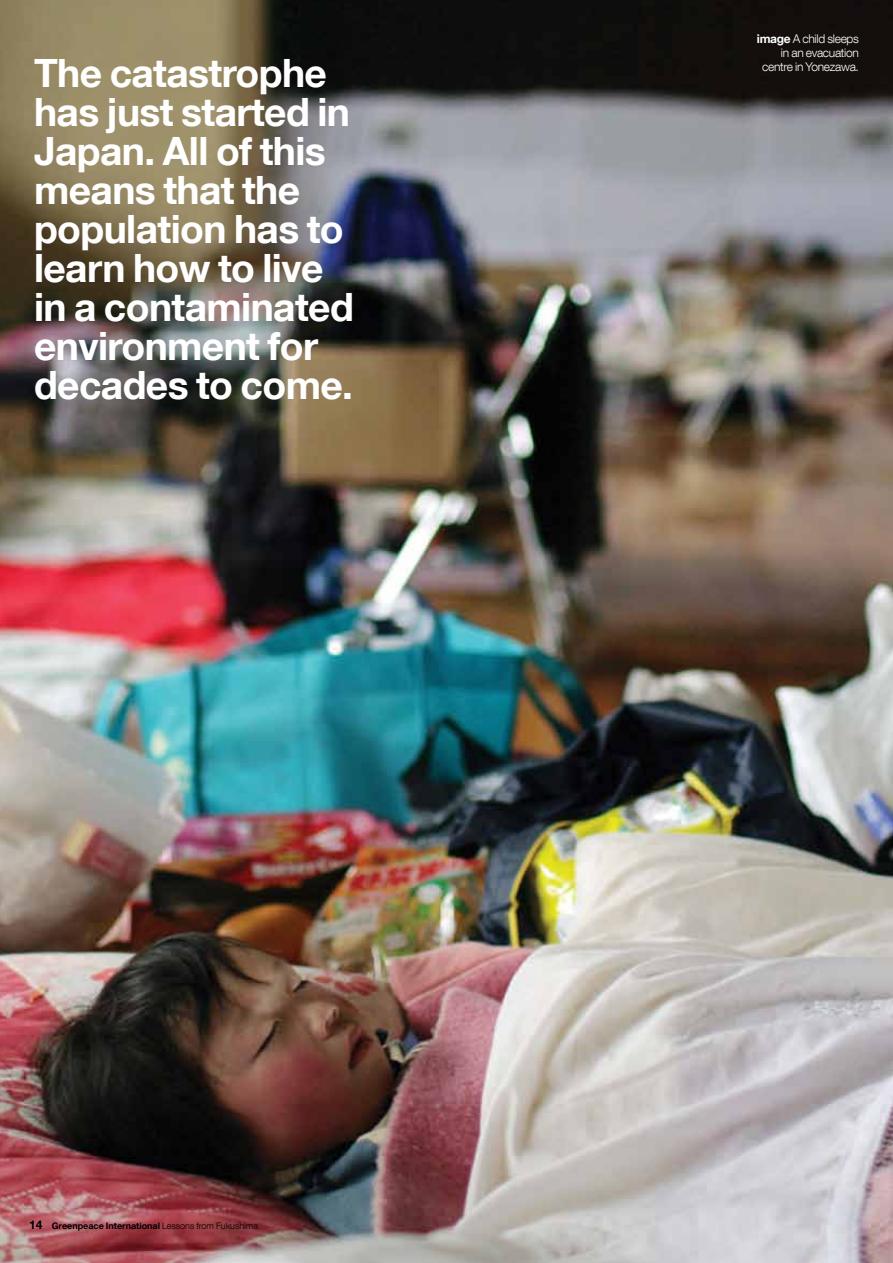
<style>
.page{position:relative;width:893px;height:1263px;background:#fff}
.page>*{position:absolute;margin:0;border:0;box-sizing:border-box;transform-origin:0 0}
.t1{font:700 519.45px "Helvetica Neue LT Com";color:#fff}
.t2{font:700 39px/39px "Helvetica Neue LT Com";letter-spacing:-.015em;color:#fff}
.t3{font:300 12px/14.4px "Helvetica Neue LT Com";letter-spacing:-.025em;color:#fff;text-align:right}
.t4{font:700 9px "Helvetica Neue LT Com";color:#000}
.s1{font-weight:700}
.s2{font-size:12px}
.s3{font-weight:300}
</style>
<div class="page">
<img style="left:0;top:0;width:893px;height:1263px">
<p class="t2" style="left:34px;top:53px;width:321px">The catastrophe has just started in<br>Japan. All of this means that the population has to learn how to live in a contaminated environment for decades to come.</p>
<h1 class="t1" style="left:40px;top:113px;width:571px">01</h1>
<p class="t3" style="left:757px;top:31px;width:104px"><span class="s1">image</span> A child sleeps in an evacuation centre in Yonezawa.</p>
<p class="t4" style="left:29px;top:1220px;width:230px"><span class="s2">14</span> Greenpeace International <span class="s3">Lessons from Fukushima</span></p>
</div>
